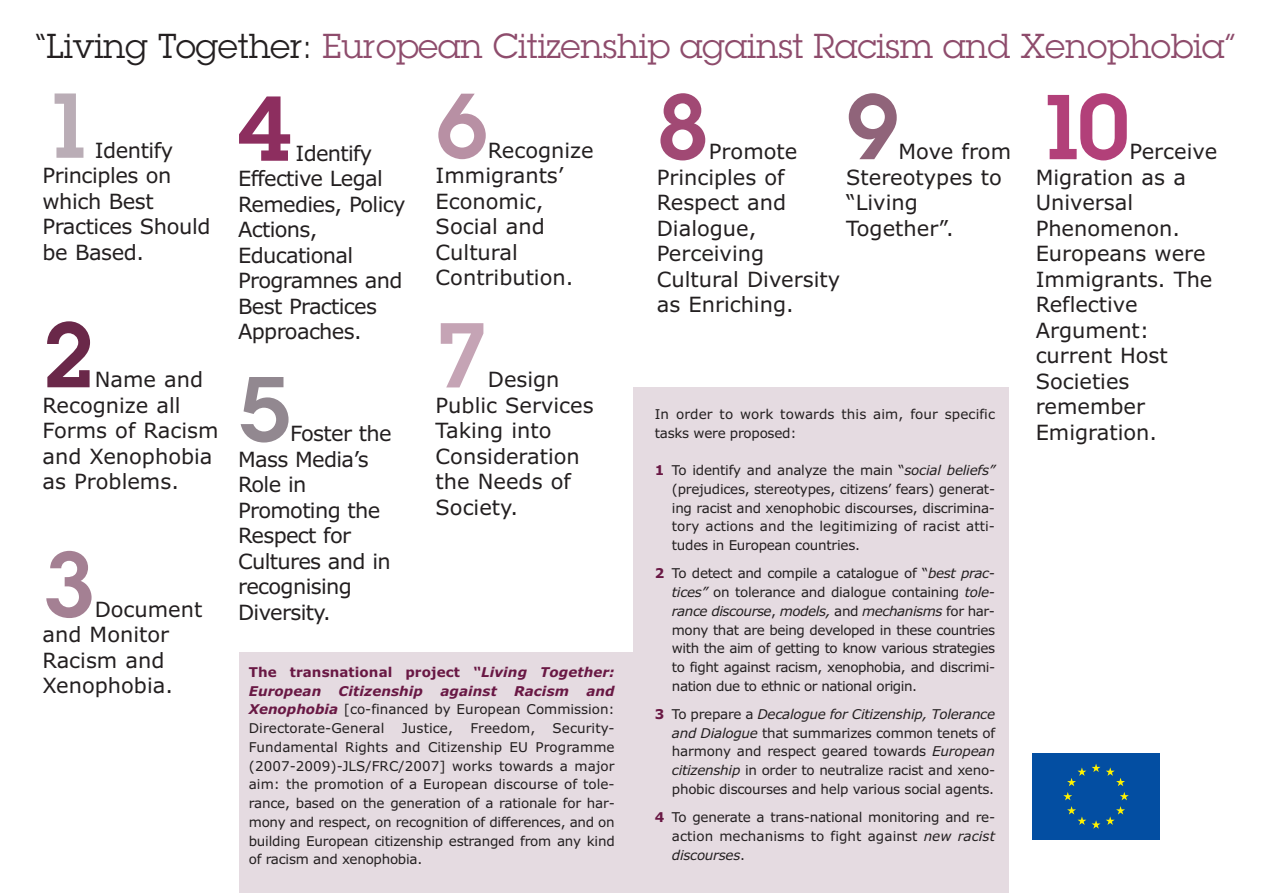
<style>
.page{position:relative;width:1263px;height:893px;background:#fff}
.page>*{position:absolute;margin:0;border:0;box-sizing:border-box;transform-origin:0 0}
.t1{font:600 90px "Lubalin Graph";color:#b24079}
.t2{font:600 90px "Lubalin Graph";color:#8d2e5f}
.t3{font:600 90px "Lubalin Graph";color:#928890}
.t4{font:600 90px "Lubalin Graph";color:#b890a4}
.t5{font:600 90px "Lubalin Graph";color:#c5a4b5}
.t6{font:600 90px "Lubalin Graph";color:#a14974}
.t7{font:600 90px "Lubalin Graph";color:#90647a}
.t8{font:600 90px "Lubalin Graph";color:#baadb6}
.t9{font:600 90px "Lubalin Graph";color:#6a2849}
.t10{font:600 90px "Lubalin Graph";color:#a48093}
.t11{font:33.9px "Lubalin Graph";color:#8e4c6c}
.t12{font:21px/25.5px "Verdana";color:#231f20}
.t13{font:21px/25.5px "Verdana";letter-spacing:-.03em;color:#231f20}
.t14{font:21px/25.5px "Verdana";letter-spacing:-.02em;color:#231f20}
.t15{font:13.5px/18.8px "Verdana";letter-spacing:-.015em;color:#231f20;text-align:justify}
.t16{font:13.5px/18.8px "Verdana";letter-spacing:.005em;color:#231f20}
.t17{font:italic 700 13.5px/18.8px "Verdana";letter-spacing:.005em;color:#691844}
.s1{color:#231f20}
.s2{font-weight:700;color:#691844}
.s3{font-style:italic}
.s4{font-style:normal}
.s5{font-weight:700;font-style:italic;color:#691844}
</style>
<div class="page">
<div style="left:633px;top:387px;width:376px;height:506px;background:#e5dbe1"></div>
<div style="left:239px;top:652px;width:394px;height:241px;background:#e5dbe1"></div>
<div style="left:1033px;top:753px;width:127px;height:86px;background:#034ea2"></div>
<svg style="left:1067px;top:764px;width:33px;height:22px"></svg>
<svg style="left:1063px;top:792px;width:9px;height:8px"></svg>
<svg style="left:1067px;top:806px;width:33px;height:23px"></svg>
<svg style="left:1106px;top:806px;width:19px;height:19px"></svg>
<svg style="left:1120px;top:792px;width:9px;height:8px"></svg>
<svg style="left:1106px;top:767px;width:19px;height:19px"></svg>
<h2 class="t11" style="left:35px;top:34px;width:1202px"><span class="s1">“Living Together:</span> European Citizenship against Racism and Xenophobia”</h2>
<h1 class="t8" style="left:43px;top:93px;width:54px">1</h1>
<h1 class="t6" style="left:657px;top:95px;width:54px">8</h1>
<h1 class="t7" style="left:846px;top:95px;width:54px">9</h1>
<h1 class="t1" style="left:1036px;top:95px;width:95px">10</h1>
<h1 class="t4" style="left:436px;top:94px;width:54px">6</h1>
<h1 class="t2" style="left:238px;top:96px;width:54px">4</h1>
<h3 class="t14" style="left:43px;top:139px;width:169px;text-indent:52px">Identify<br>Principles on which Best<br>Practices Should be Based.</h3>
<h3 class="t12" style="left:436px;top:139px;width:160px;text-indent:52px">Recognize<br>Immigrants’<br>Economic,<br>Social and<br>Cultural<br>Contribution.</h3>
<h1 class="t5" style="left:436px;top:323px;width:54px">7</h1>
<h3 class="t12" style="left:846px;top:141px;width:166px;text-indent:52px">Move from<br>Stereotypes to “Living<br>Together”.</h3>
<h3 class="t12" style="left:1036px;top:141px;width:183px;text-indent:94px">Perceive<br>Migration as a<br>Universal<br>Phenomenon.<br>Europeans were<br>Immigrants. The<br>Reflective<br>Argument: current Host<br>Societies remember<br>Emigration.</h3>
<h3 class="t12" style="left:657px;top:141px;width:185px;text-indent:52px">Promote<br>Principles of<br>Respect and<br>Dialogue,<br>Perceiving<br>Cultural Diversity as Enriching.</h3>
<h3 class="t13" style="left:238px;top:142px;width:169px;text-indent:57px">Identify<br>Effective Legal<br>Remedies, Policy<br>Actions,<br>Educational<br>Programnes and<br>Best Practices<br>Approaches.</h3>
<h1 class="t3" style="left:238px;top:377px;width:54px">5</h1>
<h1 class="t9" style="left:43px;top:323px;width:54px">2</h1>
<h3 class="t12" style="left:43px;top:369px;width:177px;text-indent:52px">Name and<br>Recognize all<br>Forms of Racism and Xenophobia as Problems.</h3>
<h3 class="t12" style="left:436px;top:369px;width:160px;text-indent:52px">Design<br>Public Services<br>Taking into<br>Consideration the Needs of<br>Society.</h3>
<p class="t16" style="left:655px;top:406px;width:342px">In order to work towards this aim, four specific tasks were proposed:</p>
<p class="t15" style="left:672px;top:462px;width:325px;text-indent:-17px"><span class="s2">1</span> To identify and analyze the main “<span class="s3">social beliefs” </span>(prejudices, stereotypes, citizens’ fears) generat&shy;ing racist and xenophobic discourses, discrimina&shy;tory actions and the legitimizing of racist atti&shy;tudes in European countries.</p>
<p class="t15" style="left:672px;top:565px;width:325px;text-indent:-17px"><span class="s2">2</span> To detect and compile a catalogue of “<span class="s3">best prac&shy;tices”</span> on tolerance and dialogue containing <span class="s3">tole&shy;rance discourse</span>, <span class="s3">models,</span> and <span class="s3">mechanisms</span> for har&shy;mony that are being developed in these countries with the aim of getting to know various strategies to fight against racism, xenophobia, and discrimi&shy;nation due to ethnic or national origin.</p>
<p class="t15" style="left:672px;top:706px;width:325px;text-indent:-17px"><span class="s2">3</span> To prepare a <span class="s3">Decalogue for Citizenship, Tolerance and Dialogue</span> that summarizes common tenets of harmony and respect geared towards <span class="s3">European citizenship</span> in order to neutralize racist and xeno&shy;phobic discourses and help various social agents.</p>
<p class="t15" style="left:672px;top:809px;width:325px;text-indent:-17px"><span class="s2">4</span> To generate a trans-national monitoring and re&shy;action mechanisms to fight against <span class="s3">new racist discourses</span>.</p>
<h3 class="t13" style="left:238px;top:423px;width:155px;text-indent:52px">Foster the<br>Mass Media’s<br>Role in<br>Promoting the<br>Respect for<br>Cultures and in recognising<br>Diversity.</h3>
<h1 class="t10" style="left:43px;top:552px;width:54px">3</h1>
<h3 class="t12" style="left:43px;top:598px;width:161px;text-indent:52px">Document and Monitor<br>Racism and<br>Xenophobia.</h3>
<p class="t17" style="left:249px;top:664px;width:367px"><span class="s4">The transnational project</span> “Living Together:<br>European</p>
<p class="t15" style="left:249px;top:682px;width:367px;text-indent:338px"><span class="s5">and Xenophobia</span> [co-financed by European Commission:<br>Directorate-General</p>
<p class="t17" style="left:339px;top:682px;width:86px">Citizenship</p>
<p class="t17" style="left:440px;top:682px;width:58px">against</p>
<p class="t17" style="left:514px;top:682px;width:56px">Racism</p>
<p class="t16" style="left:402px;top:720px;width:53px">Justice,</p>
<p class="t16" style="left:470px;top:720px;width:66px">Freedom,</p>
<p class="t15" style="left:249px;top:720px;width:367px;text-indent:304px">Security-Fundamental Rights and Citizenship EU Programme (2007-2009)-JLS/FRC/2007] works towards a major aim: the promotion of a European discourse of tole&shy;rance, based on the generation of a rationale for har&shy;mony and respect, on recognition of differences, and on building European citizenship estranged from any kind of racism and xenophobia.</p>
</div>
